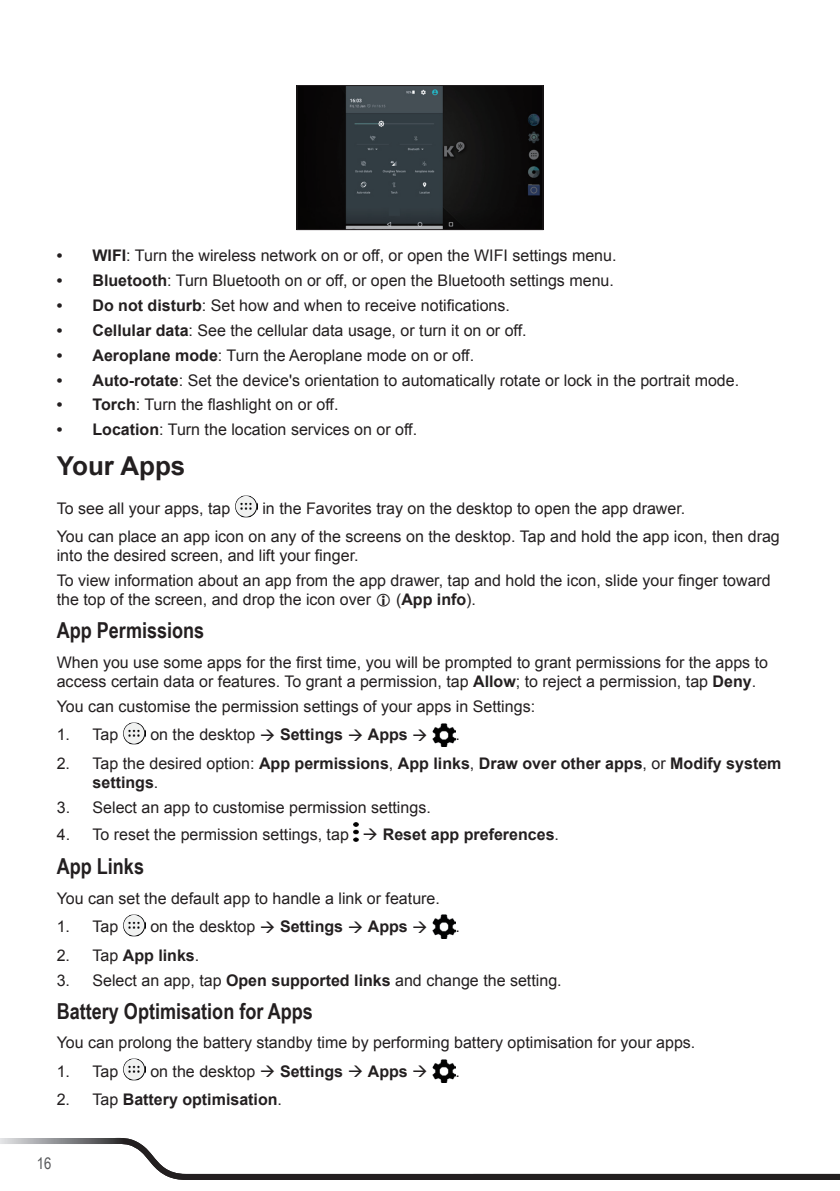
<style>
.page{position:relative;width:840px;height:1191px;background:#fff}
.page>*{position:absolute;margin:0;border:0;box-sizing:border-box;transform-origin:0 0}
.t1{font:700 26px "Arial";color:#231f20}
.t2{font:700 22px "Arial Narrow";color:#231f20}
.t3{font:16px/27.6px "Arial";color:#231f20}
.t4{font:700 16px/19.2px "Arial";color:#231f20}
.t5{font:16px "Arial Narrow";color:#57585a}
.s1{font-weight:700}
.s2{font-weight:400}
</style>
<div class="page">
<svg style="left:0;top:1138px;width:839px;height:42px"></svg>
<img style="left:298px;top:87px;width:243px;height:141px">
<div style="left:296px;top:85px;width:247px;height:145px;border:1px solid #231f20"></div>
<img style="left:235px;top:495px;width:23px;height:22px">
<img style="left:123px;top:722px;width:23px;height:22px">
<img style="left:432px;top:723px;width:23px;height:23px">
<img style="left:353px;top:822px;width:5px;height:19px">
<img style="left:123px;top:914px;width:23px;height:22px">
<img style="left:432px;top:915px;width:23px;height:23px">
<img style="left:123px;top:1058px;width:23px;height:22px">
<img style="left:432px;top:1059px;width:23px;height:23px">
<p class="t3" style="left:57px;top:242px;width:561px"><span class="s1">• WIFI</span>: Turn the wireless network on or off, or open the WIFI settings menu.</p>
<p class="t3" style="left:57px;top:267px;width:558px"><span class="s1">• Bluetooth</span>: Turn Bluetooth on or off, or open the Bluetooth settings menu.</p>
<p class="t3" style="left:57px;top:292px;width:454px"><span class="s1">• Do not disturb</span>: Set how and when to receive notifications.</p>
<p class="t3" style="left:57px;top:316px;width:471px"><span class="s1">• Cellular data</span>: See the cellular data usage, or turn it on or off.</p>
<p class="t3" style="left:57px;top:341px;width:418px"><span class="s1">• Aeroplane mode</span>: Turn the Aeroplane mode on or off.</p>
<p class="t3" style="left:57px;top:366px;width:683px"><span class="s1">• Auto-rotate</span>: Set the device's orientation to automatically rotate or lock in the portrait mode.</p>
<p class="t3" style="left:57px;top:391px;width:283px"><span class="s1">• Torch</span>: Turn the flashlight on or off.</p>
<p class="t3" style="left:57px;top:416px;width:362px"><span class="s1">• Location</span>: Turn the location services on or off.</p>
<h1 class="t1" style="left:57px;top:448px;width:130px">Your Apps</h1>
<p class="t3" style="left:57px;top:495px;width:175px">To see all your apps, tap</p>
<p class="t3" style="left:57px;top:495px;width:724px;text-indent:205px">in the Favorites tray on the desktop to open the app drawer.<br>You can place an app icon on any of the screens on the desktop. Tap and hold the app icon, then drag</p>
<p class="t3" style="left:57px;top:543px;width:715px;line-height:24.8px">into the desired screen, and lift your finger.<br>To view information about an app from the app drawer, tap and hold the icon, slide your finger toward</p>
<p class="t3" style="left:57px;top:586px;width:315px">the top of the screen, and drop the icon over</p>
<p class="t4" style="left:396px;top:590px;width:81px"><span class="s2">(</span>App info<span class="s2">).</span></p>
<h2 class="t2" style="left:57px;top:613px;width:149px">App Permissions</h2>
<p class="t3" style="left:57px;top:652px;width:712px;line-height:19.2px">When you use some apps for the first time, you will be prompted to grant permissions for the apps to access certain data or features. To grant a permission, tap <span class="s1">Allow</span>; to reject a permission, tap <span class="s1">Deny</span>.</p>
<p class="t3" style="left:57px;top:692px;width:479px">You can customise the permission settings of your apps in Settings:</p>
<p class="t3" style="left:57px;top:721px;width:63px">1. Tap</p>
<p class="t3" style="left:150px;top:721px;width:279px">on the desktop → <span class="s1">Settings</span> → <span class="s1">Apps</span> →</p>
<p class="t3" style="left:455px;top:721px;width:6px">.</p>
<p class="t4" style="left:92px;top:754px;width:690px;text-indent:-36px"><span class="s2">2. Tap the desired option:</span> App permissions<span class="s2">,</span> App links<span class="s2">,</span> Draw over other apps<span class="s2">, or</span> Modify system settings<span class="s2">.</span></p>
<p class="t3" style="left:57px;top:793px;width:375px">3. Select an app to customise permission settings.</p>
<p class="t3" style="left:57px;top:820px;width:503px">4. To reset the permission settings, tap → <span class="s1">Reset app preferences</span>.</p>
<h2 class="t2" style="left:57px;top:849px;width:89px">App Links</h2>
<p class="t3" style="left:57px;top:884px;width:384px">You can set the default app to handle a link or feature.</p>
<p class="t3" style="left:57px;top:913px;width:63px">1. Tap</p>
<p class="t3" style="left:150px;top:913px;width:279px">on the desktop → <span class="s1">Settings</span> → <span class="s1">Apps</span> →</p>
<p class="t3" style="left:455px;top:913px;width:6px">.</p>
<p class="t4" style="left:57px;top:946px;width:144px"><span class="s2">2. Tap</span> App links<span class="s2">.</span></p>
<p class="t3" style="left:57px;top:966px;width:506px">3. Select an app, tap <span class="s1">Open supported links</span> and change the setting.</p>
<h2 class="t2" style="left:57px;top:994px;width:257px">Battery Optimisation for Apps</h2>
<p class="t3" style="left:57px;top:1029px;width:639px">You can prolong the battery standby time by performing battery optimisation for your apps.</p>
<p class="t3" style="left:57px;top:1057px;width:63px">1. Tap</p>
<p class="t3" style="left:150px;top:1057px;width:279px">on the desktop → <span class="s1">Settings</span> → <span class="s1">Apps</span> →</p>
<p class="t3" style="left:455px;top:1057px;width:6px">.</p>
<p class="t4" style="left:57px;top:1090px;width:227px"><span class="s2">2. Tap</span> Battery optimisation<span class="s2">.</span></p>
<p class="t5" style="left:37px;top:1151px;width:16px">16</p>
</div>
